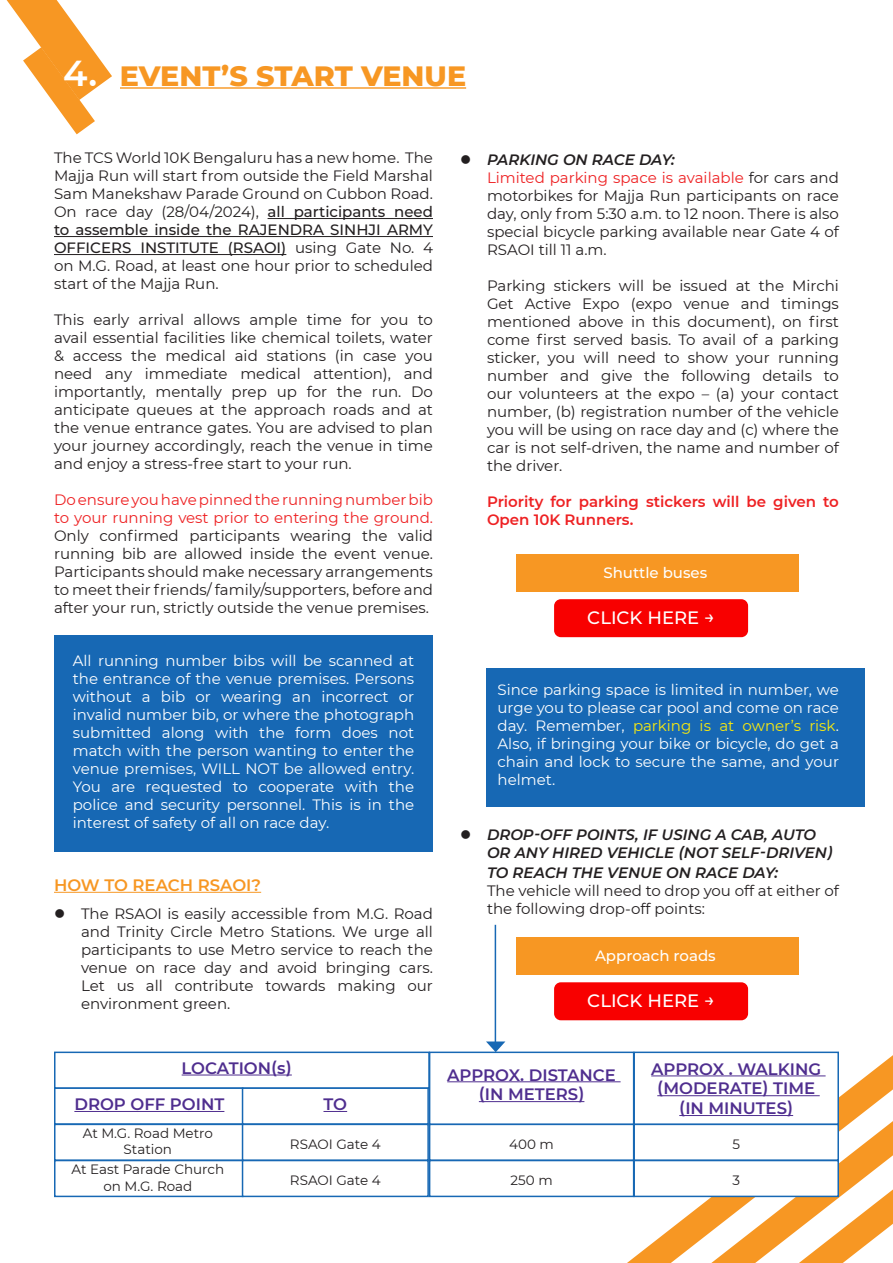
<style>
.page{position:relative;width:893px;height:1263px;background:#fff}
.page>*{position:absolute;margin:0;border:0;box-sizing:border-box;transform-origin:0 0}
.t1{font:800 28.5px "Montserrat";letter-spacing:-.005em;color:#f79723}
.t2{font:500 18px "Montserrat";color:#fff}
.t3{font:600 16.5px/19.8px "Montserrat";color:#4f2e8f;text-align:center}
.t4{font:600 16.5px "Montserrat";color:#f79723}
.t5{font:15px/18px "Montserrat";color:#231f20;text-align:justify}
.t6{font:15px/18px "Montserrat";color:#fff;text-align:justify}
.t7{font:italic 600 15px/18px "Montserrat";color:#231f20}
.t8{font:600 15px/18px "Montserrat";color:#ee2123}
.t9{font:500 15px "Montserrat";color:#fff}
.t10{font:13.5px/16.2px "Montserrat";color:#231f20;text-align:center}
.s1{font-weight:600;font-size:36px;color:#fff}
.s2{font-weight:500}
.s3{color:#ee2123}
.s4{color:#f9ea0e}
</style>
<div class="page">
<svg style="left:627px;top:1055px;width:266px;height:208px"></svg>
<svg style="left:711px;top:1121px;width:182px;height:142px"></svg>
<svg style="left:7px;top:0;width:105px;height:134px"></svg>
<hr style="left:120px;top:87px;width:346px;height:2px;background:#f79723">
<hr style="left:268px;top:218px;width:165px;height:1px;background:#231f20">
<hr style="left:54px;top:236px;width:379px;height:1px;background:#231f20">
<hr style="left:54px;top:254px;width:232px;height:1px;background:#231f20">
<div style="left:54px;top:635px;width:379px;height:216px;background:#1768b4"></div>
<div style="left:486px;top:668px;width:379px;height:139px;background:#1768b4"></div>
<hr style="left:54px;top:892px;width:207px;height:1px;background:#f79723">
<div style="left:516px;top:555px;width:282px;height:37px;background:#f79723"></div>
<div style="left:554px;top:599px;width:194px;height:38px;background:#f80000;border-radius:7px"></div>
<div style="left:516px;top:938px;width:282px;height:37px;background:#f79723"></div>
<div style="left:554px;top:982px;width:194px;height:38px;background:#f80000;border-radius:7px"></div>
<div style="left:54px;top:1051px;width:376px;height:38px;background:#fff;border:2px solid #1768b4"></div>
<div style="left:429px;top:1051px;width:205px;height:74px;background:#fff;border:2px solid #1768b4"></div>
<div style="left:633px;top:1051px;width:206px;height:74px;background:#fff;border:2px solid #1768b4"></div>
<div style="left:54px;top:1087px;width:189px;height:38px;background:#fff;border:2px solid #1768b4"></div>
<div style="left:54px;top:1124px;width:189px;height:37px;background:#fff;border:2px solid #1768b4"></div>
<div style="left:54px;top:1160px;width:189px;height:37px;background:#fff;border:2px solid #1768b4"></div>
<div style="left:242px;top:1087px;width:187px;height:38px;background:#fff;border:2px solid #1768b4"></div>
<div style="left:242px;top:1124px;width:187px;height:37px;background:#fff;border:2px solid #1768b4"></div>
<div style="left:242px;top:1160px;width:187px;height:37px;background:#fff;border:2px solid #1768b4"></div>
<div style="left:429px;top:1124px;width:205px;height:37px;background:#fff;border:2px solid #1768b4"></div>
<div style="left:429px;top:1160px;width:205px;height:37px;background:#fff;border:2px solid #1768b4"></div>
<div style="left:633px;top:1124px;width:206px;height:37px;background:#fff;border:2px solid #1768b4"></div>
<div style="left:633px;top:1160px;width:206px;height:37px;background:#fff;border:2px solid #1768b4"></div>
<hr style="left:182px;top:1074px;width:110px;height:1px;background:#4f2e8f">
<hr style="left:74px;top:1111px;width:150px;height:1px;background:#4f2e8f">
<svg style="left:323px;top:1111px;width:24px;height:1px"></svg>
<hr style="left:447px;top:1081px;width:174px;height:1px;background:#4f2e8f">
<hr style="left:479px;top:1101px;width:105px;height:1px;background:#4f2e8f">
<hr style="left:651px;top:1075px;width:175px;height:1px;background:#4f2e8f">
<hr style="left:657px;top:1095px;width:163px;height:1px;background:#4f2e8f">
<hr style="left:679px;top:1115px;width:114px;height:1px;background:#4f2e8f">
<hr style="left:495px;top:925px;width:1px;height:125px;background:#1768b4">
<svg style="left:486px;top:1041px;width:19px;height:11px"></svg>
<p class="t1" style="left:63px;top:55px;width:404px"><span class="s1">4.</span> EVENT’S START VENUE</p>
<p class="t5" style="left:54px;top:148px;width:381px">The TCS World 10K Bengaluru has a new home. The Majja Run will start from outside the Field Marshal Sam Manekshaw Parade Ground on Cubbon Road.<br>On race day (28/04/2024), <span class="s2">all participants need to assemble inside the RAJENDRA SINHJI ARMY OFFICERS INSTITUTE (RSAOI)</span> using Gate No. 4 on M.G. Road, at least one hour prior to scheduled start of the Majja Run.</p>
<p class="t5" style="left:54px;top:310px;width:380px">This early arrival allows ample time for you to avail essential facilities like chemical toilets, water &amp; access the medical aid stations (in case you need any immediate medical attention), and importantly, mentally prep up for the run. Do anticipate queues at the approach roads and at the venue entrance gates. You are advised to plan your journey accordingly, reach the venue in time and enjoy a stress-free start to your run.</p>
<p class="t5" style="left:54px;top:490px;width:381px"><span class="s3">Do ensure you have pinned the running number bib to your running vest prior to entering the ground.<br></span>Only confirmed participants wearing the valid running bib are allowed inside the event venue.<br>Participants should make necessary arrangements to meet their friends/ family/supporters, before and after your run, strictly outside the venue premises.</p>
<p class="t6" style="left:73px;top:651px;width:343px">All running number bibs will be scanned at the entrance of the venue premises. Persons without a bib or wearing an incorrect or invalid number bib, or where the photograph submitted along with the form does not match with the person wanting to enter the venue premises, WILL NOT be allowed entry.<br>You are requested to cooperate with the police and security personnel. This is in the interest of safety of all on race day.</p>
<p class="t4" style="left:54px;top:873px;width:209px">HOW TO REACH RSAOI?</p>
<p class="t5" style="left:81px;top:904px;width:353px">The RSAOI is easily accessible from M.G. Road and Trinity Circle Metro Stations. We urge all participants to use Metro service to reach the venue on race day and avoid bringing cars.<br>Let us all contribute towards making our environment green.</p>
<p class="t7" style="left:487px;top:150px;width:189px">PARKING ON RACE DAY:</p>
<p class="t5" style="left:487px;top:168px;width:353px"><span class="s3">Limited parking space is available</span> for cars and motorbikes for Majja Run participants on race day, only from 5:30 a.m. to 12 noon. There is also special bicycle parking available near Gate 4 of RSAOI till 11 a.m.</p>
<p class="t5" style="left:487px;top:276px;width:354px">Parking stickers will be issued at the Mirchi Get Active Expo (expo venue and timings mentioned above in this document), on first come first served basis. To avail of a parking sticker, you will need to show your running number and give the following details to our volunteers at the expo – (a) your contact number, (b) registration number of the vehicle you will be using on race day and (c) where the car is not self-driven, the name and number of the driver.</p>
<p class="t8" style="left:487px;top:492px;width:353px">Priority for parking stickers will be given to<br>Open 10K Runners.</p>
<p class="t9" style="left:603px;top:562px;width:105px">Shuttle buses</p>
<p class="t2" style="left:587px;top:605px;width:129px">CLICK HERE →</p>
<p class="t6" style="left:497px;top:680px;width:343px">Since parking space is limited in number, we urge you to please car pool and come on race day. Remember, <span class="s4">parking is at owner’s risk</span>.<br>Also, if bringing your bike or bicycle, do get a chain and lock to secure the same, and your helmet.</p>
<p class="t7" style="left:487px;top:825px;width:347px">DROP-OFF POINTS, IF USING A CAB, AUTO<br>OR ANY HIRED VEHICLE (NOT SELF-DRIVEN)</p>
<p class="t7" style="left:487px;top:863px;width:293px">TO REACH THE VENUE ON RACE DAY:</p>
<p class="t5" style="left:487px;top:881px;width:353px">The vehicle will need to drop you off at either of the following drop-off points:</p>
<p class="t9" style="left:595px;top:945px;width:122px">Approach roads</p>
<p class="t2" style="left:587px;top:988px;width:129px">CLICK HERE →</p>
<p class="t3" style="left:182px;top:1057px;width:112px">LOCATION(s)</p>
<p class="t3" style="left:74px;top:1094px;width:152px">DROP OFF POINT</p>
<p class="t10" style="left:83px;top:1124px;width:132px">At M.G. Road Metro<br>Station</p>
<p class="t10" style="left:72px;top:1161px;width:154px">At East Parade Church on M.G. Road</p>
<p class="t3" style="left:447px;top:1064px;width:170px">APPROX. DISTANCE (IN METERS)</p>
<p class="t3" style="left:651px;top:1058px;width:171px">APPROX . WALKING (MODERATE) TIME (IN MINUTES)</p>
<p class="t3" style="left:323px;top:1094px;width:25px">TO</p>
<p class="t10" style="left:290px;top:1135px;width:92px">RSAOI Gate 4</p>
<p class="t10" style="left:509px;top:1135px;width:46px">400 m</p>
<p class="t10" style="left:290px;top:1171px;width:92px">RSAOI Gate 4</p>
<p class="t10" style="left:511px;top:1171px;width:44px">250 m</p>
<p class="t10" style="left:732px;top:1135px;width:9px">5</p>
<p class="t10" style="left:732px;top:1171px;width:9px">3</p>
</div>
